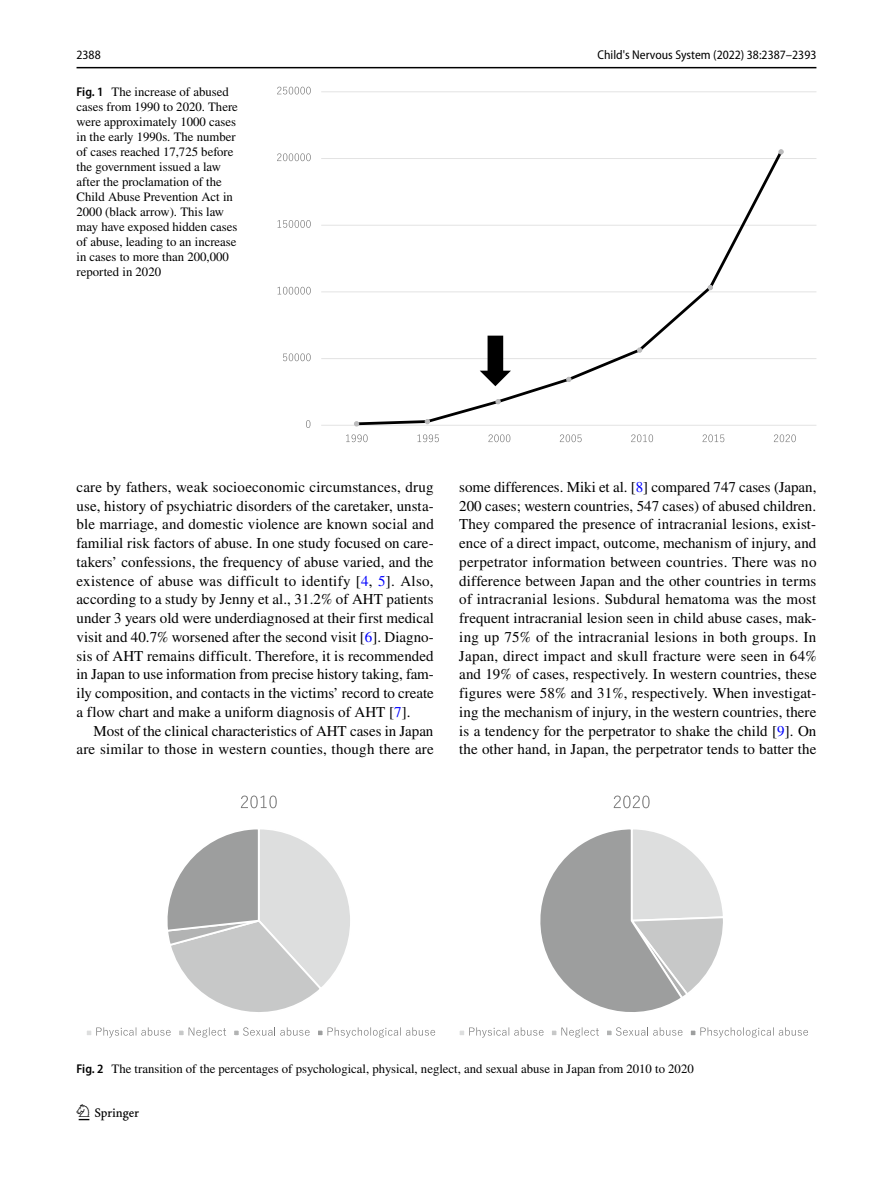
<style>
.page{position:relative;width:893px;height:1187px;background:#fff}
.page>*{position:absolute;margin:0;border:0;box-sizing:border-box;transform-origin:0 0}
.t1{font:22.5px "Springnew Regular 2";color:#000}
.t2{font:15px/18.8px "STIX";letter-spacing:.005em;color:#000;text-align:justify}
.t3{font:12.75px/15px "STIX";color:#000}
.t4{font:semi-condensed 12.75px "Myriad Pro";color:#000}
.s1{font-family:"Myriad Pro";font-weight:600;font-stretch:semi-condensed}
.s2{color:#00f}
</style>
<div class="page">
<hr style="left:77px;top:67px;width:739px;height:1px;background:#000">
<hr style="left:321px;top:358px;width:495px;height:1px;background:#e3e3e3">
<hr style="left:321px;top:291px;width:495px;height:1px;background:#e3e3e3">
<hr style="left:321px;top:225px;width:495px;height:1px;background:#e3e3e3">
<hr style="left:321px;top:158px;width:495px;height:1px;background:#e3e3e3">
<hr style="left:321px;top:91px;width:495px;height:1px;background:#e3e3e3">
<hr style="left:321px;top:425px;width:495px;height:1px;background:#e3e3e3">
<svg style="left:354px;top:154px;width:431px;height:272px"></svg>
<svg style="left:354px;top:421px;width:5px;height:5px"></svg>
<svg style="left:425px;top:419px;width:5px;height:5px"></svg>
<svg style="left:495px;top:399px;width:6px;height:5px"></svg>
<svg style="left:566px;top:377px;width:5px;height:5px"></svg>
<svg style="left:637px;top:347px;width:5px;height:6px"></svg>
<svg style="left:708px;top:285px;width:5px;height:5px"></svg>
<svg style="left:778px;top:149px;width:6px;height:5px"></svg>
<svg style="left:306px;top:420px;width:4px;height:8px"></svg>
<svg style="left:283px;top:353px;width:28px;height:8px"></svg>
<svg style="left:277px;top:287px;width:34px;height:7px"></svg>
<svg style="left:277px;top:220px;width:34px;height:8px"></svg>
<svg style="left:277px;top:153px;width:34px;height:8px"></svg>
<svg style="left:277px;top:87px;width:34px;height:7px"></svg>
<svg style="left:346px;top:434px;width:22px;height:8px"></svg>
<svg style="left:417px;top:434px;width:22px;height:8px"></svg>
<svg style="left:488px;top:434px;width:22px;height:8px"></svg>
<svg style="left:560px;top:434px;width:22px;height:8px"></svg>
<svg style="left:631px;top:434px;width:22px;height:8px"></svg>
<svg style="left:702px;top:434px;width:22px;height:8px"></svg>
<svg style="left:774px;top:434px;width:22px;height:8px"></svg>
<svg style="left:480px;top:335px;width:31px;height:51px"></svg>
<svg style="left:614px;top:795px;width:36px;height:13px"></svg>
<svg style="left:459px;top:829px;width:349px;height:208px"></svg>
<svg style="left:241px;top:795px;width:36px;height:13px"></svg>
<svg style="left:87px;top:829px;width:348px;height:208px"></svg>
<p class="t4" style="left:77px;top:48px;width:26px">2388</p>
<p class="t4" style="left:597px;top:48px;width:220px">Child's Nervous System (2022) 38:2387–2393</p>
<p class="t3" style="left:77px;top:85px;width:163px"><span class="s1">Fig. 1</span> The increase of abused cases from 1990 to 2020. There were approximately 1000 cases in the early 1990s. The number of cases reached 17,725 before the government issued a law after the proclamation of the<br>Child Abuse Prevention Act in<br>2000 (black arrow). This law may have exposed hidden cases of abuse, leading to an increase in cases to more than 200,000 reported in 2020</p>
<p class="t2" style="left:77px;top:478px;width:359px">care by fathers, weak socioeconomic circumstances, drug use, history of psychiatric disorders of the caretaker, unsta&shy;ble marriage, and domestic violence are known social and familial risk factors of abuse. In one study focused on care&shy;takers’ confessions, the frequency of abuse varied, and the existence of abuse was difficult to identify [<span class="s2">4</span>, <span class="s2">5</span>]. Also, according to a study by Jenny et al., 31.2% of AHT patients under 3 years old were underdiagnosed at their first medical visit and 40.7% worsened after the second visit [<span class="s2">6</span>]. Diagno&shy;sis of AHT remains difficult. Therefore, it is recommended in Japan to use information from precise history taking, fam&shy;ily composition, and contacts in the victims’ record to create a flow chart and make a uniform diagnosis of AHT [<span class="s2">7</span>].</p>
<p class="t2" style="left:77px;top:722px;width:359px;text-align:right">Most of the clinical characteristics of AHT cases in Japan are similar to those in western counties, though there are</p>
<p class="t2" style="left:459px;top:478px;width:359px">some differences. Miki et al. [<span class="s2">8</span>] compared 747 cases (Japan, 200 cases; western countries, 547 cases) of abused children.<br>They compared the presence of intracranial lesions, exist&shy;ence of a direct impact, outcome, mechanism of injury, and perpetrator information between countries. There was no difference between Japan and the other countries in terms of intracranial lesions. Subdural hematoma was the most frequent intracranial lesion seen in child abuse cases, mak&shy;ing up 75% of the intracranial lesions in both groups. In Japan, direct impact and skull fracture were seen in 64% and 19% of cases, respectively. In western countries, these figures were 58% and 31%, respectively. When investigat&shy;ing the mechanism of injury, in the western countries, there is a tendency for the perpetrator to shake the child [<span class="s2">9</span>]. On the other hand, in Japan, the perpetrator tends to batter the</p>
<p class="t3" style="left:77px;top:1061px;width:619px"><span class="s1">Fig. 2</span> The transition of the percentages of psychological, physical, neglect, and sexual abuse in Japan from 2010 to 2020</p>
<h1 class="t1" style="left:79px;top:1104px;width:62px">1 3</h1>
</div>
